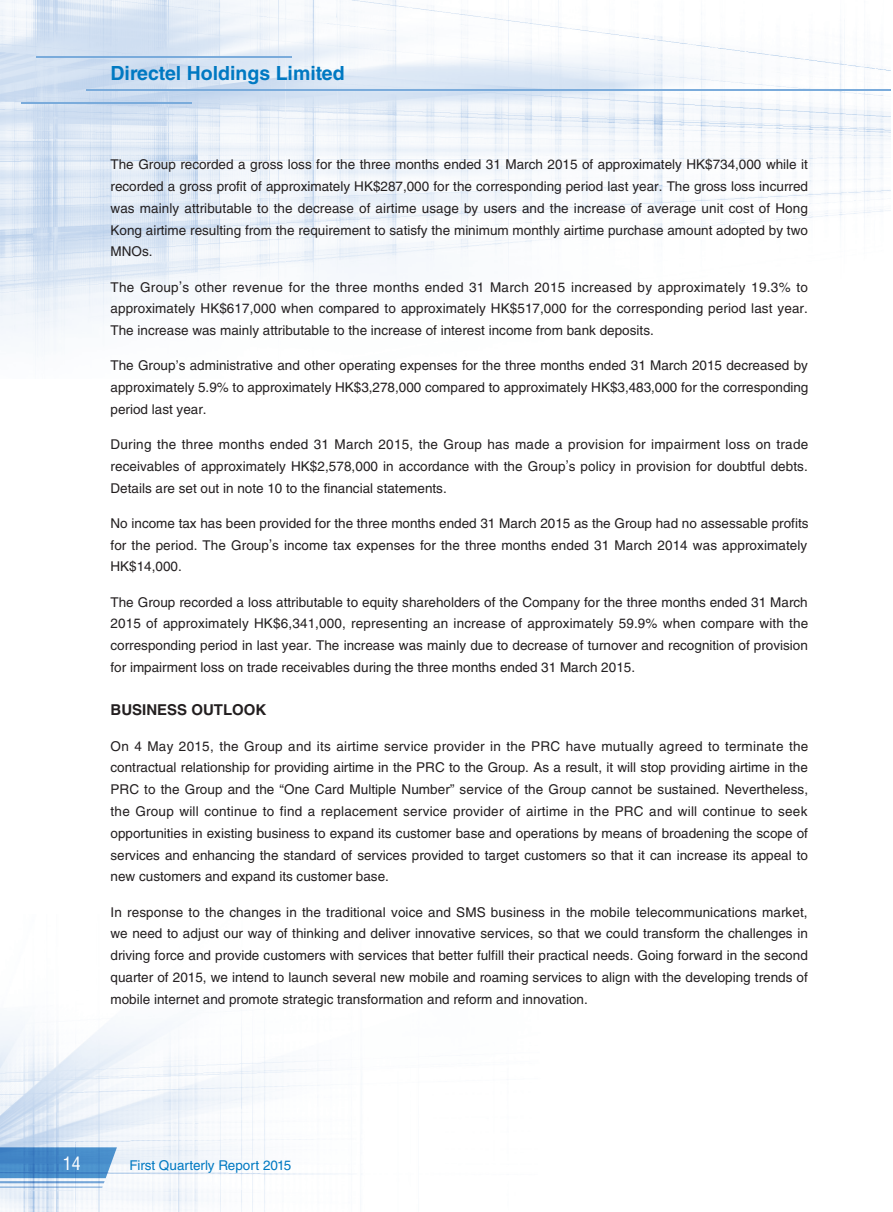
<style>
.page{position:relative;width:893px;height:1212px;background:#fff}
.page>*{position:absolute;margin:0;border:0;box-sizing:border-box;transform-origin:0 0}
.t1{font:700 19.5px "Helvetica LT Std";color:#0079c2}
.t2{font:condensed 18px "Helvetica LT Std";color:#fff}
._4__副標題{font:700 15px "Helvetica LT Std";color:#231f20}
._1__內文{font:13.5px/21.8px "Helvetica LT Std";color:#231f20;text-align:justify}
.t3{font:13.5px "Helvetica LT Std";color:#0079c2}
</style>
<div class="page">
<img style="left:0;top:1023px;width:352px;height:189px">
<img style="left:0;top:0;width:891px;height:355px">
<svg style="left:0;top:1147px;width:117px;height:36px;background:#5e99cf"></svg>
<hr style="left:0;top:1186px;width:103px;height:1px;background:#7aabdb">
<hr style="left:86px;top:89px;width:805px;height:1px;background:#7aabdb">
<hr style="left:36px;top:56px;width:255px;height:1px;background:#7aabdb">
<hr style="left:21px;top:102px;width:170px;height:2px;background:#7aabdb">
<h1 class="t1" style="left:111px;top:61px;width:236px">Directel Holdings Limited</h1>
<p class="_1__內文" style="left:111px;top:154px;width:699px">The Group recorded a gross loss for the three months ended 31 March 2015 of approximately HK$734,000 while it recorded a gross profit of approximately HK$287,000 for the corresponding period last year. The gross loss incurred was mainly attributable to the decrease of airtime usage by users and the increase of average unit cost of Hong Kong airtime resulting from the requirement to satisfy the minimum monthly airtime purchase amount adopted by two MNOs.</p>
<p class="_1__內文" style="left:111px;top:276px;width:699px">The Group’s other revenue for the three months ended 31 March 2015 increased by approximately 19.3% to approximately HK$617,000 when compared to approximately HK$517,000 for the corresponding period last year.<br>The increase was mainly attributable to the increase of interest income from bank deposits.</p>
<p class="_1__內文" style="left:111px;top:355px;width:699px">The Group’s administrative and other operating expenses for the three months ended 31 March 2015 decreased by approximately 5.9% to approximately HK$3,278,000 compared to approximately HK$3,483,000 for the corresponding period last year.</p>
<p class="_1__內文" style="left:111px;top:433px;width:699px">During the three months ended 31 March 2015, the Group has made a provision for impairment loss on trade receivables of approximately HK$2,578,000 in accordance with the Group’s policy in provision for doubtful debts.<br>Details are set out in note 10 to the financial statements.</p>
<p class="_1__內文" style="left:111px;top:512px;width:699px">No income tax has been provided for the three months ended 31 March 2015 as the Group had no assessable profits for the period. The Group’s income tax expenses for the three months ended 31 March 2014 was approximately HK$14,000.</p>
<p class="_1__內文" style="left:111px;top:591px;width:699px">The Group recorded a loss attributable to equity shareholders of the Company for the three months ended 31 March 2015 of approximately HK$6,341,000, representing an increase of approximately 59.9% when compare with the corresponding period in last year. The increase was mainly due to decrease of turnover and recognition of provision for impairment loss on trade receivables during the three months ended 31 March 2015.</p>
<p class="_4__副標題" style="left:111px;top:701px;width:157px">BUSINESS OUTLOOK</p>
<p class="_1__內文" style="left:111px;top:735px;width:699px">On 4 May 2015, the Group and its airtime service provider in the PRC have mutually agreed to terminate the contractual relationship for providing airtime in the PRC to the Group. As a result, it will stop providing airtime in the PRC to the Group and the “One Card Multiple Number” service of the Group cannot be sustained. Nevertheless, the Group will continue to find a replacement service provider of airtime in the PRC and will continue to seek opportunities in existing business to expand its customer base and operations by means of broadening the scope of services and enhancing the standard of services provided to target customers so that it can increase its appeal to new customers and expand its customer base.</p>
<p class="_1__內文" style="left:111px;top:901px;width:699px">In response to the changes in the traditional voice and SMS business in the mobile telecommunications market, we need to adjust our way of thinking and deliver innovative services, so that we could transform the challenges in driving force and provide customers with services that better fulfill their practical needs. Going forward in the second quarter of 2015, we intend to launch several new mobile and roaming services to align with the developing trends of mobile internet and promote strategic transformation and reform and innovation.</p>
<p class="t2" style="left:63px;top:1152px;width:19px">14</p>
<p class="t3" style="left:130px;top:1157px;width:163px">First Quarterly Report 2015</p>
</div>
